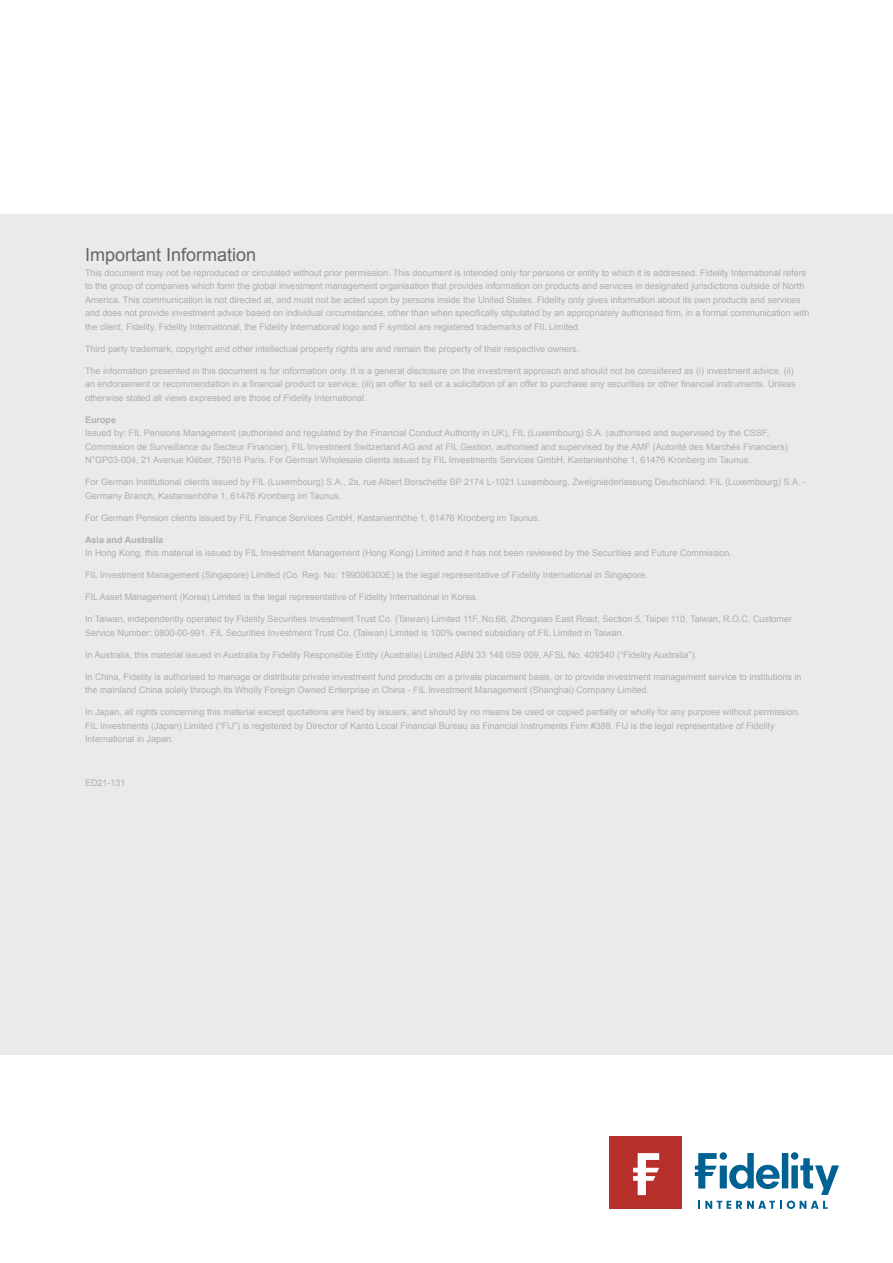
<style>
.page{position:relative;width:893px;height:1263px;background:#fff}
.page>*{position:absolute;margin:0;border:0;box-sizing:border-box;transform-origin:0 0}
.t1{font:18px "Arial";color:#666}
.t2{font:9px/13.5px "Arial";color:#afaeaf}
.t3{font:700 9px "Arial";color:#afaeaf}
</style>
<div class="page">
<div style="left:610px;top:1137px;width:72px;height:72px;background:#b72f2a"></div>
<svg style="left:633px;top:1153px;width:26px;height:42px"></svg>
<svg style="left:695px;top:1152px;width:144px;height:57px"></svg>
<div style="left:0;top:214px;width:893px;height:840px;background:#eaeaea"></div>
<h1 class="t1" style="left:85px;top:243px;width:173px">Important Information</h1>
<p class="t2" style="left:85px;top:266px;width:726px">This document may not be reproduced or circulated without prior permission. This document is intended only for persons or entity to which it is addressed. Fidelity International refers to the group of companies which form the global investment management organisation that provides information on products and services in designated jurisdictions outside of North America. This communication is not directed at, and must not be acted upon by persons inside the United States. Fidelity only gives information about its own products and services and does not provide investment advice based on individual circumstances, other than when specifically stipulated by an appropriately authorised firm, in a formal communication with the client. Fidelity, Fidelity International, the Fidelity International logo and F symbol are registered trademarks of FIL Limited.</p>
<p class="t2" style="left:85px;top:342px;width:496px">Third party trademark, copyright and other intellectual property rights are and remain the property of their respective owners.</p>
<p class="t2" style="left:85px;top:364px;width:712px">The information presented in this document is for information only. It is a general disclosure on the investment approach and should not be considered as (i) investment advice, (ii) an endorsement or recommendation in a financial product or service, (iii) an offer to sell or a solicitation of an offer to purchase any securities or other financial instruments. Unless otherwise stated all views expressed are those of Fidelity International.</p>
<p class="t3" style="left:85px;top:414px;width:33px">Europe</p>
<p class="t2" style="left:85px;top:426px;width:704px">Issued by: FIL Pensions Management (authorised and regulated by the Financial Conduct Authority in UK), FIL (Luxembourg) S.A. (authorised and supervised by the CSSF,<br>Commission de Surveillance du Secteur Financier), FIL Investment Switzerland AG and at FIL Gestion, authorised and supervised by the AMF (Autorité des Marchés Financiers)<br>N°GP03-004, 21 Avenue Kléber, 75016 Paris. For German Wholesale clients issued by FIL Investments Services GmbH, Kastanienhöhe 1, 61476 Kronberg im Taunus.</p>
<p class="t2" style="left:85px;top:475px;width:723px">For German Institutional clients issued by FIL (Luxembourg) S.A., 2a, rue Albert Borschette BP 2174 L-1021 Luxembourg, Zweigniederlassung Deutschland: FIL (Luxembourg) S.A. -<br>Germany Branch, Kastanienhöhe 1, 61476 Kronberg im Taunus.</p>
<p class="t2" style="left:85px;top:511px;width:457px">For German Pension clients issued by FIL Finance Services GmbH, Kastanienhöhe 1, 61476 Kronberg im Taunus.</p>
<p class="t3" style="left:85px;top:534px;width:80px">Asia and Australia</p>
<p class="t2" style="left:85px;top:546px;width:648px">In Hong Kong, this material is issued by FIL Investment Management (Hong Kong) Limited and it has not been reviewed by the Securities and Future Commission.</p>
<p class="t2" style="left:85px;top:568px;width:564px">FIL Investment Management (Singapore) Limited (Co. Reg. No: 199006300E) is the legal representative of Fidelity International in Singapore.</p>
<p class="t2" style="left:85px;top:590px;width:394px">FIL Asset Management (Korea) Limited is the legal representative of Fidelity International in Korea.</p>
<p class="t2" style="left:85px;top:613px;width:709px">In Taiwan, independently operated by Fidelity Securities Investment Trust Co. (Taiwan) Limited 11F, No.68, Zhongxiao East Road, Section 5, Taipei 110, Taiwan, R.O.C. Customer<br>Service Number: 0800-00-991. FIL Securities Investment Trust Co. (Taiwan) Limited is 100% owned subsidiary of FIL Limited in Taiwan.</p>
<p class="t2" style="left:85px;top:648px;width:613px">In Australia, this material issued in Australia by Fidelity Responsible Entity (Australia) Limited ABN 33 148 059 009, AFSL No. 409340 (“Fidelity Australia”).</p>
<p class="t2" style="left:85px;top:670px;width:718px">In China, Fidelity is authorised to manage or distribute private investment fund products on a private placement basis, or to provide investment management service to institutions in the mainland China solely through its Wholly Foreign Owned Enterprise in China - FIL Investment Management (Shanghai) Company Limited.</p>
<p class="t2" style="left:85px;top:706px;width:716px">In Japan, all rights concerning this material except quotations are held by issuers, and should by no means be used or copied partially or wholly for any purpose without permission.<br>FIL Investments (Japan) Limited (“FIJ”) is registered by Director of Kanto Local Financial Bureau as Financial Instruments Firm #388. FIJ is the legal representative of Fidelity<br>International in Japan.</p>
<p class="t2" style="left:85px;top:777px;width:42px">ED21-131</p>
</div>
